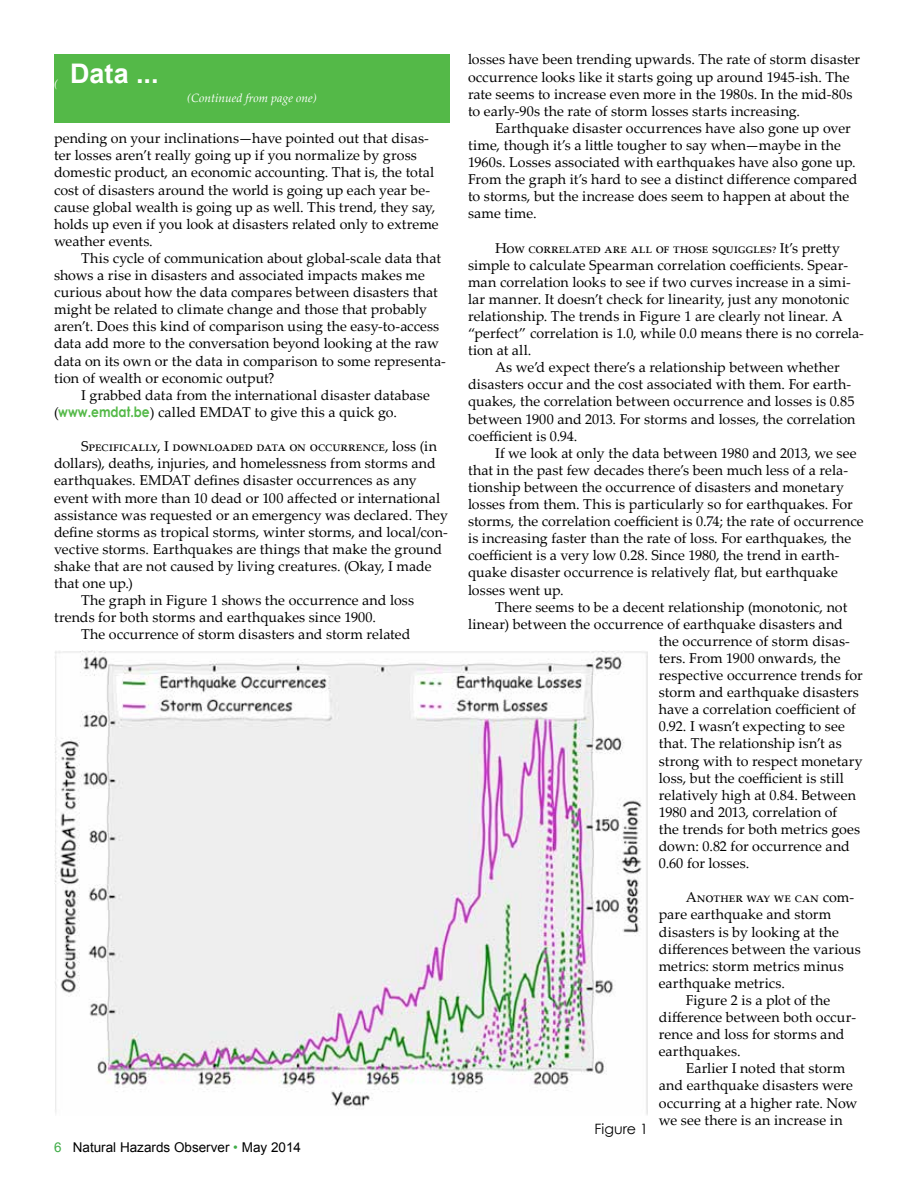
<style>
.page{position:relative;width:918px;height:1188px;background:#fff}
.page>*{position:absolute;margin:0;border:0;box-sizing:border-box;transform-origin:0 0}
.t1{font:700 27px "Arial";color:#fff}
.t2{font:14.25px/17.1px "Palatino Linotype";letter-spacing:.005em;color:#000}
.t3{font:14.25px "Century Gothic";color:#000}
.t4{font:13.5px "Arial";color:#000}
.t5{font:italic 12px "Palatino Linotype";color:#fff}
.s1{font-family:"Century Gothic";font-weight:700;color:#54b948}
.s2{color:#41ad49}
</style>
<div class="page">
<img style="left:54px;top:651px;width:594px;height:464px">
<div style="left:54px;top:54px;width:396px;height:68px;background:#54b948"></div>
<p class="t5" style="left:54px;top:75px;width:5px">(</p>
<h1 class="t1" style="left:70px;top:55px;width:90px">Data ...</h1>
<p class="t5" style="left:187px;top:90px;width:131px">(Continued from page one)</p>
<p class="t2" style="left:54px;top:129px;width:386px">pending on your inclinations—have pointed out that disas&shy;ter losses aren’t really going up if you normalize by gross domestic product, an economic accounting. That is, the total cost of disasters around the world is going up each year be&shy;cause global wealth is going up as well. This trend, they say, holds up even if you look at disasters related only to extreme weather events.</p>
<p class="t2" style="left:54px;top:249px;width:393px;text-indent:27px">This cycle of communication about global-scale data that shows a rise in disasters and associated impacts makes me curious about how the data compares between disasters that might be related to climate change and those that probably aren’t. Does this kind of comparison using the easy-to-access data add more to the conversation beyond looking at the raw data on its own or the data in comparison to some representa&shy;tion of wealth or economic output?</p>
<p class="t2" style="left:54px;top:386px;width:377px;text-indent:27px">I grabbed data from the international disaster database (<span class="s1">www.emdat.be</span>) called EMDAT to give this a quick go.</p>
<p class="t2" style="left:81px;top:437px;width:357px">Specifically, I downloaded data on occurrence, loss (in</p>
<p class="t2" style="left:54px;top:454px;width:383px">dollars), deaths, injuries, and homelessness from storms and</p>
<p class="t2" style="left:54px;top:471px;width:364px">earthquakes. EMDAT defines disaster occurrences as any</p>
<p class="t2" style="left:54px;top:489px;width:388px">event with more than 10 dead or 100 affected or international</p>
<p class="t2" style="left:54px;top:506px;width:395px">assistance was requested or an emergency was declared. They</p>
<p class="t2" style="left:54px;top:523px;width:395px">define storms as tropical storms, winter storms, and local/con-</p>
<p class="t2" style="left:54px;top:540px;width:390px">vective storms. Earthquakes are things that make the ground</p>
<p class="t2" style="left:54px;top:557px;width:379px">shake that are not caused by living creatures. (Okay, I made</p>
<p class="t2" style="left:54px;top:574px;width:80px">that one up.)</p>
<p class="t2" style="left:81px;top:591px;width:335px">The graph in Figure 1 shows the occurrence and loss</p>
<p class="t2" style="left:54px;top:608px;width:324px">trends for both storms and earthquakes since 1900.</p>
<p class="t2" style="left:81px;top:625px;width:331px">The occurrence of storm disasters and storm related</p>
<p class="t4" style="left:54px;top:1139px;width:249px"><span class="s2">6</span> Natural Hazards Observer <span class="s2">•</span> May 2014</p>
<p class="t2" style="left:468px;top:50px;width:394px">losses have been trending upwards. The rate of storm disaster occurrence looks like it starts going up around 1945-ish. The rate seems to increase even more in the 1980s. In the mid-80s to early-90s the rate of storm losses starts increasing.</p>
<p class="t2" style="left:468px;top:119px;width:391px;text-indent:27px">Earthquake disaster occurrences have also gone up over time, though it’s a little tougher to say when—maybe in the 1960s. Losses associated with earthquakes have also gone up.<br>From the graph it’s hard to see a distinct difference compared to storms, but the increase does seem to happen at about the same time.</p>
<p class="t2" style="left:495px;top:239px;width:347px">How correlated are all of those squiggles? It’s pretty</p>
<p class="t2" style="left:468px;top:256px;width:382px">simple to calculate Spearman correlation coefficients. Spear-</p>
<p class="t2" style="left:468px;top:273px;width:384px">man correlation looks to see if two curves increase in a simi-</p>
<p class="t2" style="left:468px;top:290px;width:383px">lar manner. It doesn’t check for linearity, just any monotonic</p>
<p class="t2" style="left:468px;top:307px;width:377px">relationship. The trends in Figure 1 are clearly not linear. A</p>
<p class="t2" style="left:468px;top:324px;width:398px">“perfect” correlation is 1.0, while 0.0 means there is no correla-</p>
<p class="t2" style="left:468px;top:341px;width:65px">tion at all.</p>
<p class="t2" style="left:495px;top:358px;width:346px">As we’d expect there’s a relationship between whether</p>
<p class="t2" style="left:468px;top:375px;width:385px">disasters occur and the cost associated with them. For earth-</p>
<p class="t2" style="left:468px;top:392px;width:388px">quakes, the correlation between occurrence and losses is 0.85</p>
<p class="t2" style="left:468px;top:410px;width:389px">between 1900 and 2013. For storms and losses, the correlation</p>
<p class="t2" style="left:468px;top:427px;width:111px">coefficient is 0.94.</p>
<p class="t2" style="left:495px;top:444px;width:363px">If we look at only the data between 1980 and 2013, we see</p>
<p class="t2" style="left:468px;top:461px;width:382px">that in the past few decades there’s been much less of a rela-</p>
<p class="t2" style="left:468px;top:478px;width:377px">tionship between the occurrence of disasters and monetary</p>
<p class="t2" style="left:468px;top:495px;width:386px">losses from them. This is particularly so for earthquakes. For</p>
<p class="t2" style="left:468px;top:512px;width:397px">storms, the correlation coefficient is 0.74; the rate of occurrence</p>
<p class="t2" style="left:468px;top:529px;width:385px">is increasing faster than the rate of loss. For earthquakes, the</p>
<p class="t2" style="left:468px;top:546px;width:373px">coefficient is a very low 0.28. Since 1980, the trend in earth-</p>
<p class="t2" style="left:468px;top:563px;width:371px">quake disaster occurrence is relatively flat, but earthquake</p>
<p class="t2" style="left:468px;top:581px;width:97px">losses went up.</p>
<p class="t2" style="left:495px;top:598px;width:354px">There seems to be a decent relationship (monotonic, not</p>
<p class="t2" style="left:468px;top:615px;width:377px">linear) between the occurrence of earthquake disasters and</p>
<p class="t2" style="left:659px;top:632px;width:193px">the occurrence of storm disas-</p>
<p class="t2" style="left:659px;top:649px;width:183px">ters. From 1900 onwards, the</p>
<p class="t2" style="left:659px;top:666px;width:205px">respective occurrence trends for</p>
<p class="t2" style="left:659px;top:683px;width:202px">storm and earthquake disasters</p>
<p class="t2" style="left:659px;top:700px;width:199px">have a correlation coefficient of</p>
<p class="t2" style="left:659px;top:717px;width:188px">0.92. I wasn’t expecting to see</p>
<p class="t2" style="left:659px;top:734px;width:185px">that. The relationship isn’t as</p>
<p class="t2" style="left:659px;top:752px;width:206px">strong with to respect monetary</p>
<p class="t2" style="left:659px;top:769px;width:187px">loss, but the coefficient is still</p>
<p class="t2" style="left:659px;top:786px;width:199px">relatively high at 0.84. Between</p>
<p class="t2" style="left:659px;top:803px;width:180px">1980 and 2013, correlation of</p>
<p class="t2" style="left:659px;top:820px;width:203px">the trends for both metrics goes</p>
<p class="t2" style="left:659px;top:837px;width:193px">down: 0.82 for occurrence and</p>
<p class="t2" style="left:659px;top:854px;width:92px">0.60 for losses.</p>
<p class="t2" style="left:686px;top:888px;width:170px">Another way we can com-</p>
<p class="t2" style="left:659px;top:905px;width:174px">pare earthquake and storm</p>
<p class="t2" style="left:659px;top:923px;width:182px">disasters is by looking at the</p>
<p class="t2" style="left:659px;top:940px;width:204px">differences between the various</p>
<p class="t2" style="left:659px;top:957px;width:186px">metrics: storm metrics minus</p>
<p class="t2" style="left:659px;top:974px;width:128px">earthquake metrics.</p>
<p class="t2" style="left:686px;top:991px;width:146px">Figure 2 is a plot of the</p>
<p class="t2" style="left:659px;top:1008px;width:199px">difference between both occur-</p>
<p class="t2" style="left:659px;top:1025px;width:187px">rence and loss for storms and</p>
<p class="t2" style="left:659px;top:1042px;width:83px">earthquakes.</p>
<p class="t2" style="left:686px;top:1059px;width:161px">Earlier I noted that storm</p>
<p class="t2" style="left:659px;top:1076px;width:196px">and earthquake disasters were</p>
<p class="t2" style="left:659px;top:1094px;width:200px">occurring at a higher rate. Now</p>
<p class="t2" style="left:659px;top:1111px;width:185px">we see there is an increase in</p>
<p class="t3" style="left:595px;top:1120px;width:55px">Figure 1</p>
</div>
